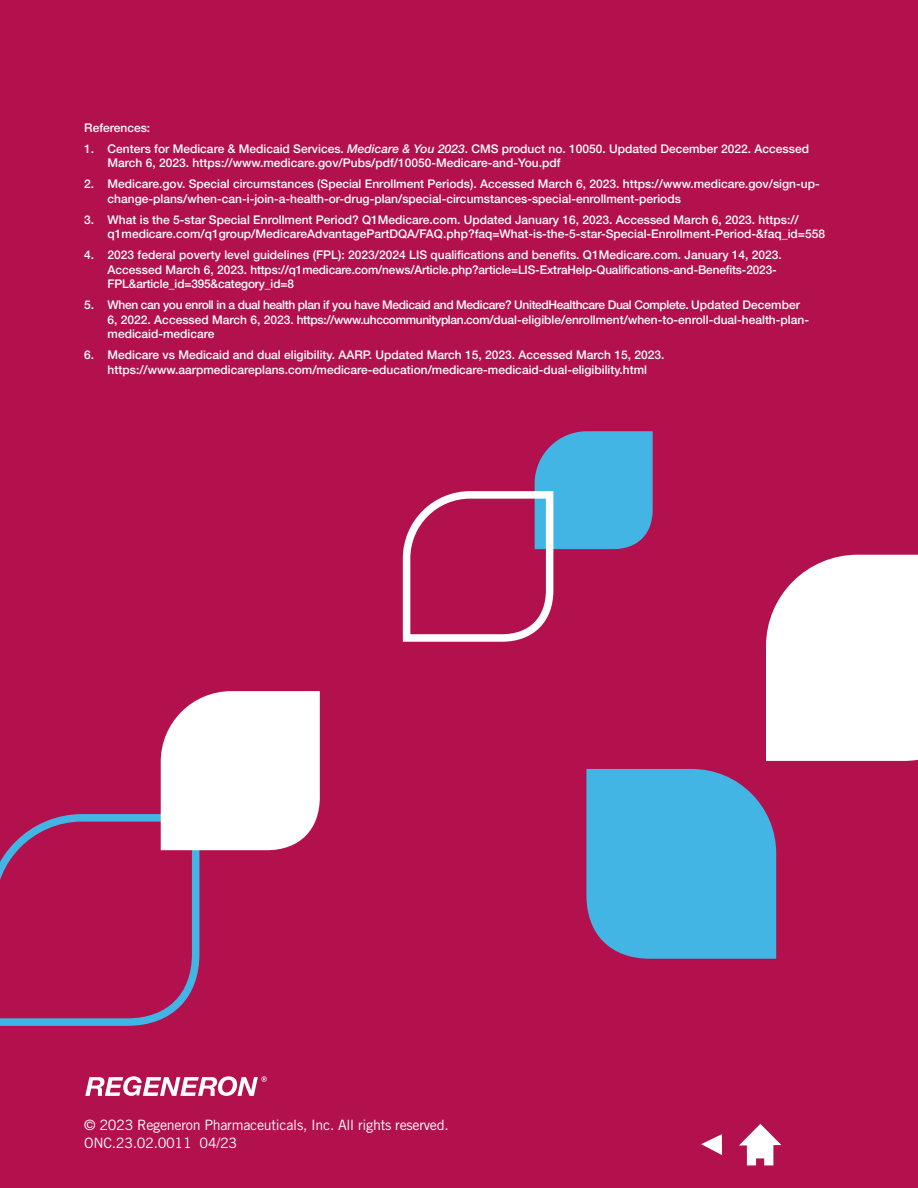
<style>
.page{position:relative;width:918px;height:1188px;background:#b3114e}
.page>*{position:absolute;margin:0;border:0;box-sizing:border-box;transform-origin:0 0}
.t1{font:14.25px/18px "Trade Gothic LT Std";letter-spacing:-.02em;color:#fff}
.t2{font:500 12px/14.4px "Helvetica Neue LT Std";color:#fff}
.t3{font:500 12px/14.4px "Helvetica Neue LT Std";letter-spacing:-.03em;color:#fff}
.s1{font-style:italic}
</style>
<div class="page">
<svg style="left:0;top:810px;width:203px;height:216px"></svg>
<svg style="left:161px;top:691px;width:159px;height:159px;background:#faeff3"></svg>
<svg style="left:586px;top:769px;width:190px;height:190px;background:#4aaad9"></svg>
<div style="left:766px;top:555px;width:152px;height:206px;background:#fff"></div>
<svg style="left:402px;top:431px;width:251px;height:211px"></svg>
<svg style="left:739px;top:1124px;width:42px;height:41px"></svg>
<svg style="left:701px;top:1134px;width:21px;height:21px"></svg>
<svg style="left:85px;top:1076px;width:182px;height:20px"></svg>
<p class="t2" style="left:84px;top:120px;width:68px">References:</p>
<p class="t2" style="left:108px;top:141px;width:703px;text-indent:-23px">1. Centers for Medicare &amp; Medicaid Services. <span class="s1">Medicare &amp; You 2023</span>. CMS product no. 10050. Updated December 2022. Accessed<br>March 6, 2023. https://www.medicare.gov/Pubs/pdf/10050-Medicare-and-You.pdf</p>
<p class="t2" style="left:108px;top:177px;width:714px;text-indent:-23px">2. Medicare.gov. Special circumstances (Special Enrollment Periods). Accessed March 6, 2023. https://www.medicare.gov/sign-up&shy;change-plans/when-can-i-join-a-health-or-drug-plan/special-circumstances-special-enrollment-periods</p>
<p class="t2" style="left:108px;top:212px;width:719px;text-indent:-23px">3. What is the 5-star Special Enrollment Period? Q1Medicare.com. Updated January 16, 2023. Accessed March 6, 2023. https:// q1medicare.com/q1group/MedicareAdvantagePartDQA/FAQ.php?faq=What-is-the-5-star-Special-Enrollment-Period-&amp;faq_id=558</p>
<p class="t2" style="left:108px;top:248px;width:676px;text-indent:-23px">4. 2023 federal poverty level guidelines (FPL): 2023/2024 LIS qualifications and benefits. Q1Medicare.com. January 14, 2023.<br>Accessed March 6, 2023. https://q1medicare.com/news/Article.php?article=LIS-ExtraHelp-Qualifications-and-Benefits-2023-<br>FPL&amp;article_id=395&amp;category_id=8</p>
<p class="t3" style="left:108px;top:298px;width:703px;text-indent:-23px">5. When can you enroll in a dual health plan if you have Medicaid and Medicare? UnitedHealthcare Dual Complete. Updated December<br>6, 2022. Accessed March 6, 2023. https://www.uhccommunityplan.com/dual-eligible/enrollment/when-to-enroll-dual-health-plan&shy;medicaid-medicare</p>
<p class="t2" style="left:84px;top:348px;width:582px;text-align:center">6. Medicare vs Medicaid and dual eligibility. AARP. Updated March 15, 2023. Accessed March 15, 2023. https://www.aarpmedicareplans.com/medicare-education/medicare-medicaid-dual-eligibility.html</p>
<p class="t1" style="left:84px;top:1116px;width:366px">© 2023 Regeneron Pharmaceuticals, Inc. All rights reserved.<br>ONC.23.02.0011 04/23</p>
</div>
